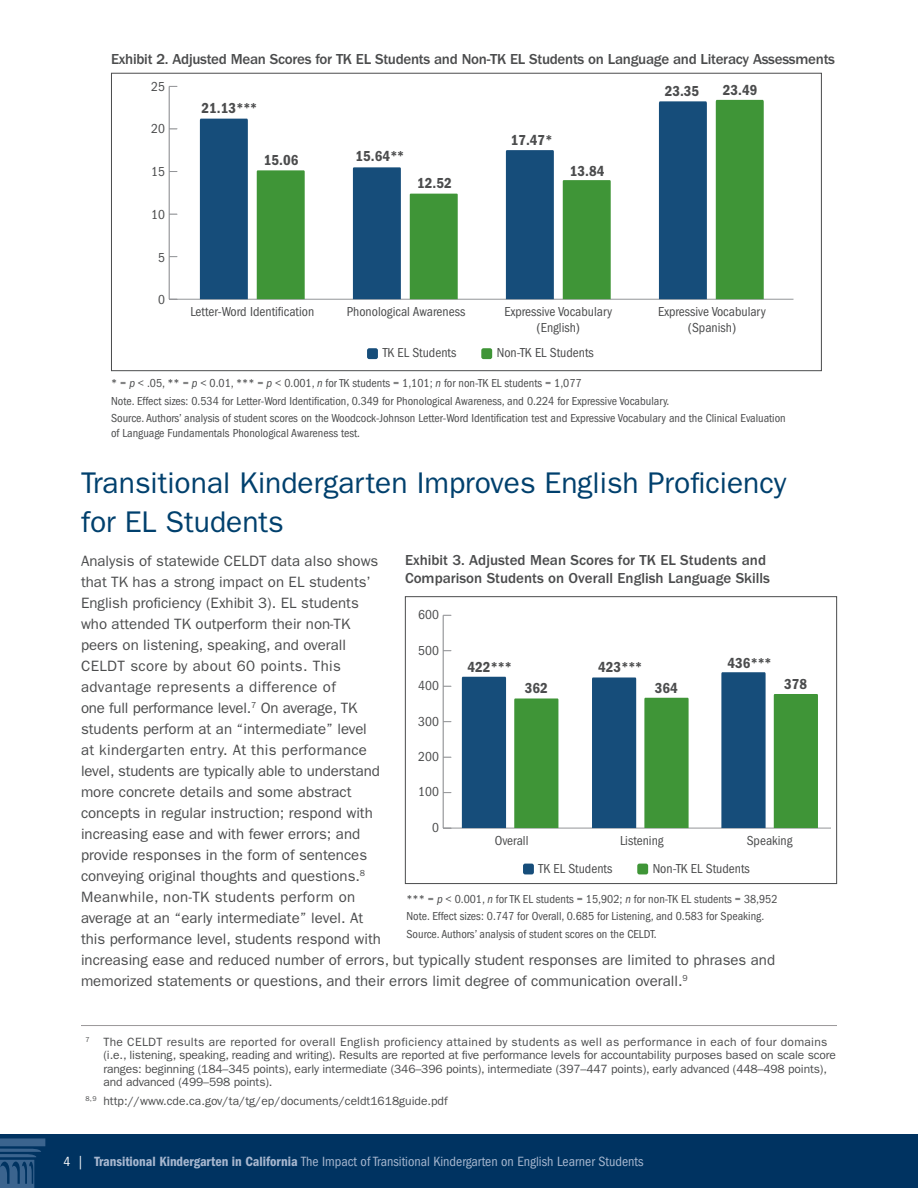
<style>
.page{position:relative;width:918px;height:1188px;background:#fff}
.page>*{position:absolute;margin:0;border:0;box-sizing:border-box;transform-origin:0 0}
.Header_1{font:30px/39px "ITC Franklin Gothic Std";color:#00406d}
.Paragraphs{font:15px/21px "ITC Franklin Gothic Std";color:#4b4c4d}
.t1{font:500 15px "ITC Franklin Gothic Std";letter-spacing:-.02em;color:#4b4c4d}
.t2{font:500 15px/18px "ITC Franklin Gothic Std";color:#4b4c4d}
.t3{font:15px "ITC Franklin Gothic Std Dm Cd";color:#4b4c4d}
.t4{font:condensed 13.8px "ITC Franklin Gothic Std";color:#a7b7cf}
.t5{font:condensed 13.5px "ITC Franklin Gothic Std";color:#4b4c4d}
.t6{font:condensed 12px/17.7px "ITC Franklin Gothic Std";color:#4b4c4d}
.Footnote_1{font:12px/13.5px "ITC Franklin Gothic Std";letter-spacing:-.01em;color:#4b4c4d}
.Footnote_2{font:12px "ITC Franklin Gothic Std";color:#4b4c4d}
.s1{font-style:italic}
.s2{font-size:13.5px;color:#fff}
.s3{font-family:"ITC Franklin Gothic Std Dm Cd";font-stretch:normal}
</style>
<div class="page">
<div style="left:0;top:1134px;width:918px;height:54px;background:#003361"></div>
<svg style="left:0;top:1138px;width:45px;height:50px"></svg>
<hr style="left:81px;top:1025px;width:756px;height:1px;background:#9a9899">
<hr style="left:169px;top:299px;width:624px;height:1px;background:#939598">
<hr style="left:169px;top:86px;width:1px;height:213px;background:#939598">
<div style="left:200px;top:119px;width:48px;height:180px;background:#164d7a"></div>
<div style="left:257px;top:170px;width:48px;height:129px;background:#3f9537"></div>
<div style="left:353px;top:167px;width:48px;height:132px;background:#164d7a"></div>
<div style="left:410px;top:194px;width:48px;height:105px;background:#3f9537"></div>
<div style="left:506px;top:150px;width:48px;height:149px;background:#164d7a"></div>
<div style="left:563px;top:180px;width:48px;height:119px;background:#3f9537"></div>
<div style="left:659px;top:101px;width:48px;height:198px;background:#164d7a"></div>
<div style="left:716px;top:100px;width:48px;height:199px;background:#3f9537"></div>
<div style="left:367px;top:348px;width:11px;height:11px;background:#164d7a;border-radius:2px"></div>
<div style="left:481px;top:348px;width:11px;height:11px;background:#3f9537;border-radius:2px"></div>
<div style="left:405px;top:596px;width:432px;height:288px;background:#fff;border:1px solid #4b4c4d"></div>
<hr style="left:443px;top:828px;width:387px;height:1px;background:#939598">
<hr style="left:443px;top:615px;width:1px;height:213px;background:#939598">
<div style="left:462px;top:677px;width:44px;height:151px;background:#164d7a"></div>
<div style="left:514px;top:698px;width:44px;height:130px;background:#3f9537"></div>
<div style="left:592px;top:677px;width:44px;height:151px;background:#164d7a"></div>
<div style="left:644px;top:698px;width:45px;height:130px;background:#3f9537"></div>
<div style="left:721px;top:672px;width:45px;height:156px;background:#164d7a"></div>
<div style="left:774px;top:694px;width:44px;height:134px;background:#3f9537"></div>
<div style="left:523px;top:864px;width:11px;height:10px;background:#164d7a;border-radius:2px"></div>
<div style="left:637px;top:864px;width:11px;height:10px;background:#3f9537;border-radius:2px"></div>
<p class="t1" style="left:111px;top:51px;width:726px">Exhibit 2. Adjusted Mean Scores for TK EL Students and Non-TK EL Students on Language and Literacy Assessments</p>
<p class="t5" style="left:151px;top:78px;width:15px">25</p>
<p class="t5" style="left:151px;top:121px;width:15px">20</p>
<p class="t5" style="left:151px;top:164px;width:15px">15</p>
<p class="t5" style="left:151px;top:207px;width:15px">10</p>
<p class="t5" style="left:158px;top:250px;width:8px">5</p>
<p class="t5" style="left:158px;top:292px;width:8px">0</p>
<p class="t3" style="left:202px;top:100px;width:57px">21.13***</p>
<p class="t3" style="left:264px;top:152px;width:36px">15.06</p>
<p class="t3" style="left:356px;top:148px;width:51px">15.64**</p>
<p class="t3" style="left:417px;top:175px;width:36px">12.52</p>
<p class="t3" style="left:511px;top:131px;width:44px">17.47*</p>
<p class="t3" style="left:570px;top:162px;width:36px">13.84</p>
<p class="t3" style="left:665px;top:82px;width:36px">23.35</p>
<p class="t3" style="left:723px;top:81px;width:36px">23.49</p>
<p class="t5" style="left:190px;top:304px;width:125px">Letter-Word Identification</p>
<p class="t5" style="left:347px;top:304px;width:120px">Phonological Awareness</p>
<p class="t5" style="left:505px;top:304px;width:109px">Expressive Vocabulary</p>
<p class="t5" style="left:658px;top:304px;width:109px">Expressive Vocabulary</p>
<p class="t5" style="left:537px;top:320px;width:45px">(English)</p>
<p class="t5" style="left:688px;top:320px;width:50px">(Spanish)</p>
<p class="t5" style="left:383px;top:345px;width:75px">TK EL Students</p>
<p class="t5" style="left:497px;top:345px;width:99px">Non-TK EL Students</p>
<p class="t6" style="left:111px;top:374px;width:676px">* = <span class="s1">p</span> &lt; .05, ** = <span class="s1">p</span> &lt; 0.01, *** = <span class="s1">p</span> &lt; 0.001, <span class="s1">n</span> for TK students = 1,101; <span class="s1">n</span> for non-TK EL students = 1,077<br>Note. Effect sizes: 0.534 for Letter-Word Identification, 0.349 for Phonological Awareness, and 0.224 for Expressive Vocabulary.<br>Source. Authors’ analysis of student scores on the Woodcock-Johnson Letter-Word Identification test and Expressive Vocabulary and the Clinical Evaluation</p>
<p class="t6" style="left:111px;top:424px;width:250px">of Language Fundamentals Phonological Awareness test.</p>
<p class="Header_1" style="left:81px;top:463px;width:707px">Transitional Kindergarten Improves English Proficiency for EL Students</p>
<p class="Paragraphs" style="left:81px;top:551px;width:696px">Analysis of statewide CELDT data also shows<br>that TK has a strong impact on EL students’<br>English proficiency (Exhibit 3). EL students<br>who attended TK outperform their non-TK<br>peers on listening, speaking, and overall<br>CELDT score by about 60 points. This<br>advantage represents a difference of<br>one full performance level.<sup>7</sup> On average, TK<br>students perform at an “intermediate” level<br>at kindergarten entry. At this performance<br>level, students are typically able to understand<br>more concrete details and some abstract<br>concepts in regular instruction; respond with<br>increasing ease and with fewer errors; and<br>provide responses in the form of sentences<br>conveying original thoughts and questions.<sup>8<br></sup>Meanwhile, non-TK students perform on<br>average at an “early intermediate” level. At<br>this performance level, students respond with<br>increasing ease and reduced number of errors, but typically student responses are limited to phrases and memorized statements or questions, and their errors limit degree of communication overall.<sup>9</sup></p>
<p class="t2" style="left:405px;top:552px;width:367px">Exhibit 3. Adjusted Mean Scores for TK EL Students and<br>Comparison Students on Overall English Language Skills</p>
<p class="t5" style="left:418px;top:607px;width:22px">600</p>
<p class="t5" style="left:418px;top:643px;width:22px">500</p>
<p class="t5" style="left:418px;top:678px;width:22px">400</p>
<p class="t5" style="left:418px;top:714px;width:22px">300</p>
<p class="t5" style="left:418px;top:749px;width:22px">200</p>
<p class="t5" style="left:418px;top:784px;width:22px">100</p>
<p class="t5" style="left:432px;top:820px;width:8px">0</p>
<p class="t3" style="left:728px;top:654px;width:46px">436***</p>
<p class="t3" style="left:468px;top:658px;width:46px">422***</p>
<p class="t3" style="left:598px;top:659px;width:46px">423***</p>
<p class="t3" style="left:784px;top:676px;width:24px">378</p>
<p class="t3" style="left:525px;top:679px;width:24px">362</p>
<p class="t3" style="left:655px;top:680px;width:24px">364</p>
<p class="t5" style="left:495px;top:833px;width:35px">Overall</p>
<p class="t5" style="left:620px;top:833px;width:45px">Listening</p>
<p class="t5" style="left:747px;top:833px;width:47px">Speaking</p>
<p class="t5" style="left:539px;top:861px;width:75px">TK EL Students</p>
<p class="t5" style="left:653px;top:861px;width:99px">Non-TK EL Students</p>
<p class="t6" style="left:406px;top:890px;width:373px">*** = <span class="s1">p</span> &lt; 0.001, <span class="s1">n</span> for TK EL students = 15,902; <span class="s1">n</span> for non-TK EL students = 38,952<br>Note. Effect sizes: 0.747 for Overall, 0.685 for Listening, and 0.583 for Speaking.<br>Source. Authors’ analysis of student scores on the CELDT.</p>
<p class="Footnote_1" style="left:104px;top:1035px;width:734px;text-indent:-18px"><sup>7</sup> The CELDT results are reported for overall English proficiency attained by students as well as performance in each of four domains (i.e., listening, speaking, reading and writing). Results are reported at five performance levels for accountability purposes based on scale score ranges: beginning (184–345 points), early intermediate (346–396 points), intermediate (397–447 points), early advanced (448–498 points), and advanced (499–598 points).</p>
<p class="Footnote_2" style="left:86px;top:1094px;width:364px"><sup>8,9</sup> http://www.cde.ca.gov/ta/tg/ep/documents/celdt1618guide.pdf</p>
<p class="t4" style="left:64px;top:1153px;width:581px"><span class="s2">4 |</span> <span class="s3">Transitional Kindergarten in California</span> The Impact of Transitional Kindergarten on English Learner Students</p>
</div>
